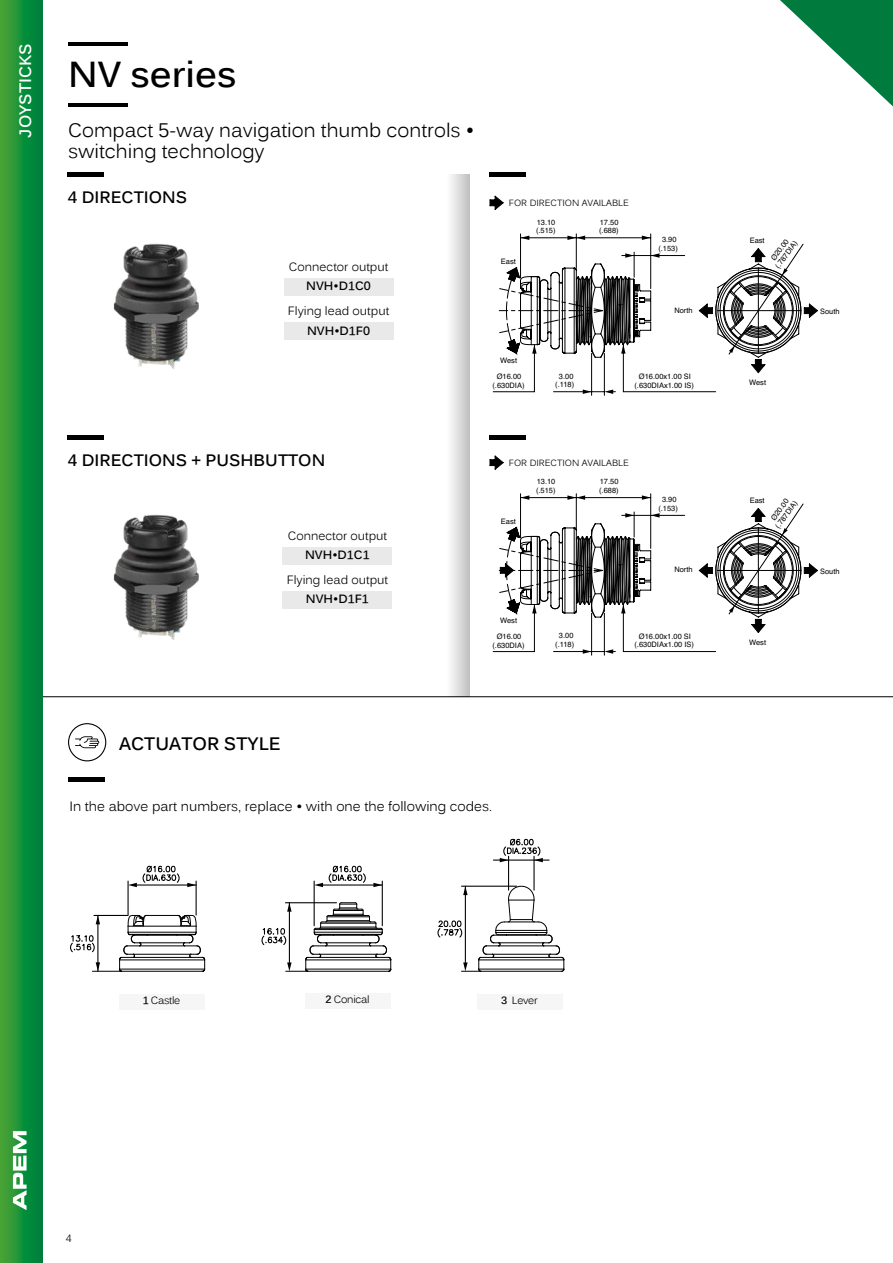
<style>
.page{position:relative;width:893px;height:1263px;background:#fff}
.page>*{position:absolute;margin:0;border:0;box-sizing:border-box;transform-origin:0 0}
.t1{font:700 36px "Kalinga";color:#000}
.t2{font:19.5px/21px "Kalinga";color:#000}
.t3{font:700 18px "Kalinga";color:#000}
.t4{font:700 16.5px "Kalinga";color:#000}
.t5{font:700 16.5px "Kalinga";color:#fff}
.t6{font:13.5px "Kalinga";color:#000}
.t7{font:12px "Kalinga";color:#000}
.t8{font:700 12px "Kalinga";color:#000}
.t9{font:10.5px "Kalinga";letter-spacing:-.03em;color:#000}
.t10{font:9px "Kalinga";color:#000}
.t11{font:7.5px "Helvetica";color:#000}
.s1{font-weight:700}
</style>
<div class="page">
<div style="left:446px;top:175px;width:24px;height:521px;background:linear-gradient(to right,#fff,#c2c2c2)"></div>
<hr style="left:68px;top:172px;width:36px;height:4px;background:#000">
<hr style="left:68px;top:435px;width:36px;height:4px;background:#000">
<hr style="left:490px;top:172px;width:36px;height:4px;background:#000">
<hr style="left:490px;top:435px;width:36px;height:4px;background:#000">
<img style="left:113px;top:514px;width:86px;height:126px">
<img style="left:113px;top:243px;width:86px;height:126px">
<hr style="left:68px;top:103px;width:59px;height:3px;background:#000">
<hr style="left:68px;top:43px;width:59px;height:3px;background:#000">
<hr style="left:623px;top:391px;width:93px;height:1px;background:#000">
<hr style="left:623px;top:345px;width:1px;height:47px;background:#000">
<hr style="left:553px;top:391px;width:51px;height:1px;background:#000">
<hr style="left:604px;top:353px;width:1px;height:42px;background:#000">
<hr style="left:591px;top:353px;width:1px;height:42px;background:#000">
<svg style="left:583px;top:389px;width:9px;height:5px"></svg>
<svg style="left:604px;top:389px;width:11px;height:5px"></svg>
<hr style="left:493px;top:391px;width:41px;height:1px;background:#000">
<hr style="left:534px;top:345px;width:1px;height:47px;background:#000">
<svg style="left:490px;top:196px;width:328px;height:177px"></svg>
<hr style="left:623px;top:651px;width:93px;height:1px;background:#000">
<hr style="left:623px;top:605px;width:1px;height:46px;background:#000">
<hr style="left:553px;top:651px;width:51px;height:1px;background:#000">
<hr style="left:604px;top:613px;width:1px;height:42px;background:#000">
<hr style="left:591px;top:613px;width:1px;height:42px;background:#000">
<svg style="left:583px;top:649px;width:9px;height:5px"></svg>
<svg style="left:604px;top:649px;width:11px;height:5px"></svg>
<hr style="left:493px;top:651px;width:41px;height:1px;background:#000">
<hr style="left:534px;top:605px;width:1px;height:46px;background:#000">
<svg style="left:490px;top:456px;width:328px;height:177px"></svg>
<svg style="left:68px;top:723px;width:38px;height:38px"></svg>
<hr style="left:68px;top:777px;width:36px;height:4px;background:#000">
<hr style="left:122px;top:971px;width:80px;height:1px;background:#000">
<hr style="left:120px;top:969px;width:85px;height:1px;background:#000">
<hr style="left:120px;top:959px;width:85px;height:1px;background:#000">
<hr style="left:122px;top:957px;width:80px;height:1px;background:#000">
<hr style="left:127px;top:954px;width:70px;height:1px;background:#000">
<hr style="left:127px;top:945px;width:70px;height:1px;background:#000">
<hr style="left:135px;top:942px;width:55px;height:1px;background:#000">
<hr style="left:135px;top:935px;width:55px;height:1px;background:#000">
<hr style="left:129px;top:934px;width:66px;height:1px;background:#000">
<hr style="left:128px;top:932px;width:68px;height:1px;background:#000">
<hr style="left:128px;top:926px;width:68px;height:1px;background:#000">
<hr style="left:146px;top:915px;width:32px;height:1px;background:#000">
<svg style="left:177px;top:915px;width:28px;height:57px"></svg>
<svg style="left:119px;top:915px;width:29px;height:57px"></svg>
<hr style="left:92px;top:971px;width:30px;height:1px;background:#000">
<hr style="left:94px;top:915px;width:34px;height:1px;background:#000">
<hr style="left:97px;top:915px;width:1px;height:56px;background:#000">
<svg style="left:96px;top:962px;width:4px;height:9px"></svg>
<svg style="left:96px;top:916px;width:4px;height:8px"></svg>
<svg style="left:70px;top:935px;width:25px;height:18px"></svg>
<hr style="left:128px;top:881px;width:1px;height:34px;background:#000">
<hr style="left:196px;top:881px;width:1px;height:34px;background:#000">
<hr style="left:137px;top:884px;width:59px;height:1px;background:#000">
<svg style="left:128px;top:883px;width:9px;height:4px"></svg>
<svg style="left:187px;top:883px;width:9px;height:4px"></svg>
<svg style="left:143px;top:865px;width:37px;height:18px"></svg>
<svg style="left:437px;top:882px;width:128px;height:90px"></svg>
<hr style="left:508px;top:856px;width:1px;height:34px;background:#000">
<hr style="left:533px;top:856px;width:2px;height:34px;background:#000">
<hr style="left:493px;top:859px;width:56px;height:2px;background:#000">
<svg style="left:500px;top:838px;width:43px;height:24px"></svg>
<svg style="left:262px;top:902px;width:130px;height:70px"></svg>
<hr style="left:314px;top:881px;width:1px;height:45px;background:#000">
<hr style="left:382px;top:881px;width:1px;height:45px;background:#000">
<hr style="left:323px;top:884px;width:59px;height:1px;background:#000">
<svg style="left:314px;top:883px;width:9px;height:4px"></svg>
<svg style="left:373px;top:883px;width:9px;height:4px"></svg>
<svg style="left:329px;top:865px;width:37px;height:18px"></svg>
<div style="left:119px;top:994px;width:85px;height:15px;background:#f6f6f6"></div>
<div style="left:305px;top:993px;width:85px;height:15px;background:#f6f6f6"></div>
<div style="left:477px;top:994px;width:85px;height:15px;background:#f6f6f6"></div>
<div style="left:284px;top:278px;width:109px;height:18px;background:#e9e9e9"></div>
<div style="left:284px;top:323px;width:109px;height:17px;background:#e9e9e9"></div>
<div style="left:283px;top:547px;width:109px;height:18px;background:#e9e9e9"></div>
<div style="left:283px;top:591px;width:109px;height:18px;background:#e9e9e9"></div>
<hr style="left:16px;top:696px;width:877px;height:1px;background:#000">
<svg style="left:0;top:0;width:42px;height:1263px;background:#1e9338"></svg>
<svg style="left:13px;top:1131px;width:14px;height:79px"></svg>
<svg style="left:780px;top:0;width:113px;height:106px"></svg>
<h3 class="t5" style="left:15px;top:138px;width:96px;rotate:-90deg">JOYSTICKS</h3>
<h1 class="t1" style="left:68px;top:51px;width:170px">NV series</h1>
<h2 class="t2" style="left:68px;top:122px;width:408px">Compact 5-way navigation thumb controls • switching technology</h2>
<h3 class="t4" style="left:68px;top:187px;width:121px">4 DIRECTIONS</h3>
<h3 class="t7" style="left:289px;top:259px;width:101px">Connector output</h3>
<h3 class="t8" style="left:306px;top:278px;width:66px">NVH•D1C0</h3>
<h3 class="t7" style="left:288px;top:303px;width:103px">Flying lead output</h3>
<h3 class="t8" style="left:307px;top:322px;width:65px">NVH•D1F0</h3>
<p class="t10" style="left:509px;top:197px;width:121px">FOR DIRECTION AVAILABLE</p>
<p class="t11" style="left:501px;top:256px;width:17px">East</p>
<p class="t11" style="left:537px;top:216px;width:20px">13.10</p>
<p class="t11" style="left:536px;top:225px;width:21px">(.515)</p>
<p class="t11" style="left:500px;top:354px;width:18px">West</p>
<p class="t11" style="left:497px;top:371px;width:26px">Ø16.00</p>
<p class="t11" style="left:492px;top:379px;width:34px">(.630DIA)</p>
<p class="t11" style="left:559px;top:370px;width:16px">3.00</p>
<p class="t11" style="left:555px;top:379px;width:21px">(.118)</p>
<p class="t11" style="left:600px;top:216px;width:20px">17.50</p>
<p class="t11" style="left:599px;top:225px;width:21px">(.688)</p>
<p class="t11" style="left:662px;top:234px;width:16px">3.90</p>
<p class="t11" style="left:658px;top:243px;width:21px">(.153)</p>
<p class="t11" style="left:674px;top:304px;width:20px">North</p>
<p class="t11" style="left:639px;top:370px;width:54px">Ø16.00x1.00 SI</p>
<p class="t11" style="left:634px;top:379px;width:61px">(.630DIAx1.00 IS)</p>
<h3 class="t4" style="left:68px;top:450px;width:259px">4 DIRECTIONS + PUSHBUTTON</h3>
<h3 class="t7" style="left:288px;top:528px;width:101px">Connector output</h3>
<h3 class="t8" style="left:305px;top:547px;width:66px">NVH•D1C1</h3>
<h3 class="t7" style="left:287px;top:572px;width:103px">Flying lead output</h3>
<h3 class="t8" style="left:306px;top:591px;width:65px">NVH•D1F1</h3>
<p class="t10" style="left:509px;top:457px;width:121px">FOR DIRECTION AVAILABLE</p>
<p class="t11" style="left:501px;top:515px;width:17px">East</p>
<p class="t11" style="left:537px;top:476px;width:20px">13.10</p>
<p class="t11" style="left:536px;top:485px;width:21px">(.515)</p>
<p class="t11" style="left:500px;top:614px;width:18px">West</p>
<p class="t11" style="left:497px;top:631px;width:26px">Ø16.00</p>
<p class="t11" style="left:492px;top:639px;width:34px">(.630DIA)</p>
<p class="t11" style="left:559px;top:630px;width:16px">3.00</p>
<p class="t11" style="left:555px;top:639px;width:21px">(.118)</p>
<p class="t11" style="left:600px;top:476px;width:20px">17.50</p>
<p class="t11" style="left:599px;top:485px;width:21px">(.688)</p>
<p class="t11" style="left:662px;top:494px;width:16px">3.90</p>
<p class="t11" style="left:658px;top:502px;width:21px">(.153)</p>
<p class="t11" style="left:674px;top:564px;width:20px">North</p>
<p class="t11" style="left:639px;top:630px;width:54px">Ø16.00x1.00 SI</p>
<p class="t11" style="left:634px;top:639px;width:61px">(.630DIAx1.00 IS)</p>
<h3 class="t3" style="left:119px;top:731px;width:163px">ACTUATOR STYLE</h3>
<h3 class="t6" style="left:69px;top:797px;width:424px">In the above part numbers, replace <span class="s1">•</span> with one the following codes.</h3>
<p class="t11" style="left:750px;top:235px;width:17px">East</p>
<p class="t11" style="left:768px;top:256px;width:26px;rotate:-53deg">Ø20.00</p>
<p class="t11" style="left:772px;top:264px;width:34px;rotate:-53deg">(.787DIA)</p>
<p class="t11" style="left:820px;top:305px;width:21px">South</p>
<p class="t11" style="left:749px;top:376px;width:18px">West</p>
<p class="t11" style="left:750px;top:495px;width:17px">East</p>
<p class="t11" style="left:768px;top:516px;width:26px;rotate:-53deg">Ø20.00</p>
<p class="t11" style="left:772px;top:524px;width:34px;rotate:-53deg">(.787DIA)</p>
<p class="t11" style="left:820px;top:565px;width:21px">South</p>
<p class="t11" style="left:749px;top:636px;width:18px">West</p>
<h3 class="t9" style="left:143px;top:994px;width:39px"><span class="s1">1</span> Castle</h3>
<h3 class="t9" style="left:326px;top:993px;width:46px"><span class="s1">2</span> Conical</h3>
<h3 class="t9" style="left:501px;top:994px;width:38px"><span class="s1">3</span> Lever</h3>
<h3 class="t9" style="left:66px;top:1231px;width:7px">4</h3>
</div>
